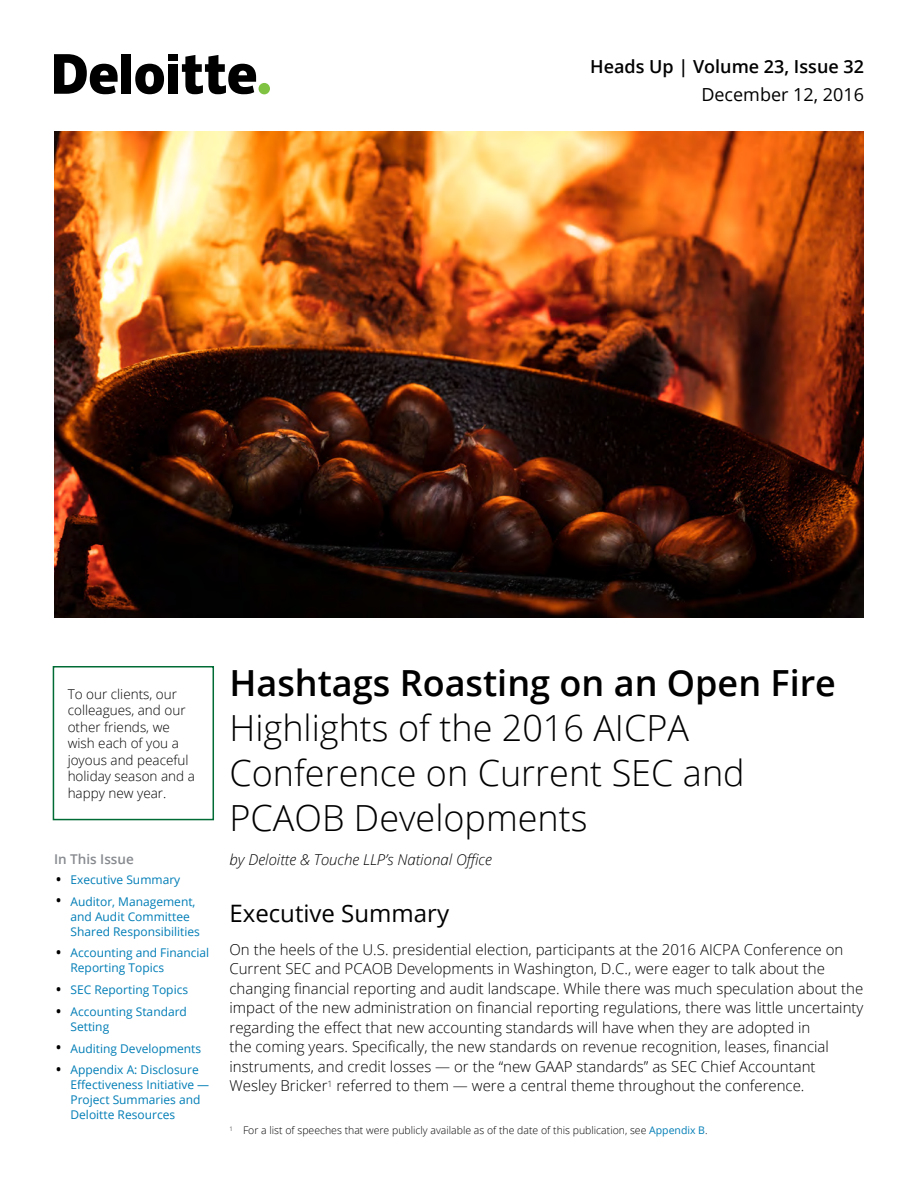
<style>
.page{position:relative;width:918px;height:1188px;background:#fff}
.page>*{position:absolute;margin:0;border:0;box-sizing:border-box;transform-origin:0 0}
.t1{font:300 36px/45px "Open Sans";color:#000}
.t2{font:600 36px "Open Sans";color:#000}
.t3{font:24px "Open Sans";color:#000}
.t4{font:600 18px "Open Sans";color:#000}
.t5{font:18px "Open Sans";color:#000}
.t6{font:300 15px/19.5px "Open Sans";color:#000}
.t7{font:italic 300 15px "Open Sans";color:#000}
.t8{font:300 13.5px/16.5px "Open Sans";color:#000}
.t9{font:600 13.5px "Open Sans";color:#878a8f}
.t10{font:12px/15px "Open Sans";color:#007db6}
.t11{font:300 10.5px "Open Sans";color:#000}
.s1{font-weight:300;font-size:24px;color:#000}
.s2{font-weight:400;color:#007db6}
</style>
<div class="page">
<img style="left:54px;top:132px;width:810px;height:486px">
<div style="left:259px;top:83px;width:11px;height:11px;background:#80c342;border-radius:50%"></div>
<div style="left:121px;top:54px;width:10px;height:40px;background:#000"></div>
<svg style="left:135px;top:64px;width:29px;height:30px"></svg>
<div style="left:168px;top:64px;width:10px;height:30px;background:#000"></div>
<div style="left:168px;top:54px;width:10px;height:7px;background:#000"></div>
<svg style="left:182px;top:55px;width:74px;height:39px"></svg>
<svg style="left:54px;top:54px;width:64px;height:40px"></svg>
<div style="left:53px;top:666px;width:161px;height:154px;border:2px solid #006b35"></div>
<p class="t4" style="left:590px;top:54px;width:275px">Heads Up | Volume 23, Issue 32</p>
<p class="t5" style="left:701px;top:82px;width:164px">December 12, 2016</p>
<p class="t8" style="left:68px;top:685px;width:129px">To our clients, our colleagues, and our other friends, we wish each of you a joyous and peaceful holiday season and a happy new year.</p>
<p class="t9" style="left:54px;top:849px;width:81px">In This Issue</p>
<p class="t10" style="left:54px;top:872px;width:128px"><span class="s1">•</span> Executive Summary</p>
<p class="t10" style="left:70px;top:894px;width:131px;text-indent:-16px"><span class="s1">•</span> Auditor, Management, and Audit Committee<br>Shared Responsibilities</p>
<p class="t10" style="left:70px;top:945px;width:140px;text-indent:-16px"><span class="s1">•</span> Accounting and Financial<br>Reporting Topics</p>
<p class="t10" style="left:54px;top:982px;width:136px"><span class="s1">•</span> SEC Reporting Topics</p>
<p class="t10" style="left:70px;top:1004px;width:118px;text-indent:-16px"><span class="s1">•</span> Accounting Standard<br>Setting</p>
<p class="t10" style="left:54px;top:1041px;width:149px"><span class="s1">•</span> Auditing Developments</p>
<p class="t10" style="left:70px;top:1062px;width:140px;text-indent:-16px"><span class="s1">•</span> Appendix A: Disclosure<br>Effectiveness Initiative —<br>Project Summaries and<br>Deloitte Resources</p>
<h1 class="t2" style="left:230px;top:658px;width:608px">Hashtags Roasting on an Open Fire</h1>
<h1 class="t1" style="left:230px;top:704px;width:517px">Highlights of the 2016 AICPA<br>Conference on Current SEC and<br>PCAOB Developments</h1>
<p class="t7" style="left:230px;top:850px;width:264px">by Deloitte &amp; Touche LLP’s National Office</p>
<h2 class="t3" style="left:230px;top:897px;width:221px">Executive Summary</h2>
<p class="t6" style="left:230px;top:939px;width:635px">On the heels of the U.S. presidential election, participants at the 2016 AICPA Conference on Current SEC and PCAOB Developments in Washington, D.C., were eager to talk about the changing financial reporting and audit landscape. While there was much speculation about the impact of the new administration on financial reporting regulations, there was little uncertainty regarding the effect that new accounting standards will have when they are adopted in<br>the coming years. Specifically, the new standards on revenue recognition, leases, financial instruments, and credit losses — or the “new GAAP standards” as SEC Chief Accountant Wesley Bricker<sup>1</sup> referred to them — were a central theme throughout the conference.</p>
<p class="t11" style="left:230px;top:1123px;width:480px"><sup>1</sup> For a list of speeches that were publicly available as of the date of this publication, see <span class="s2">Appendix B</span>.</p>
</div>
